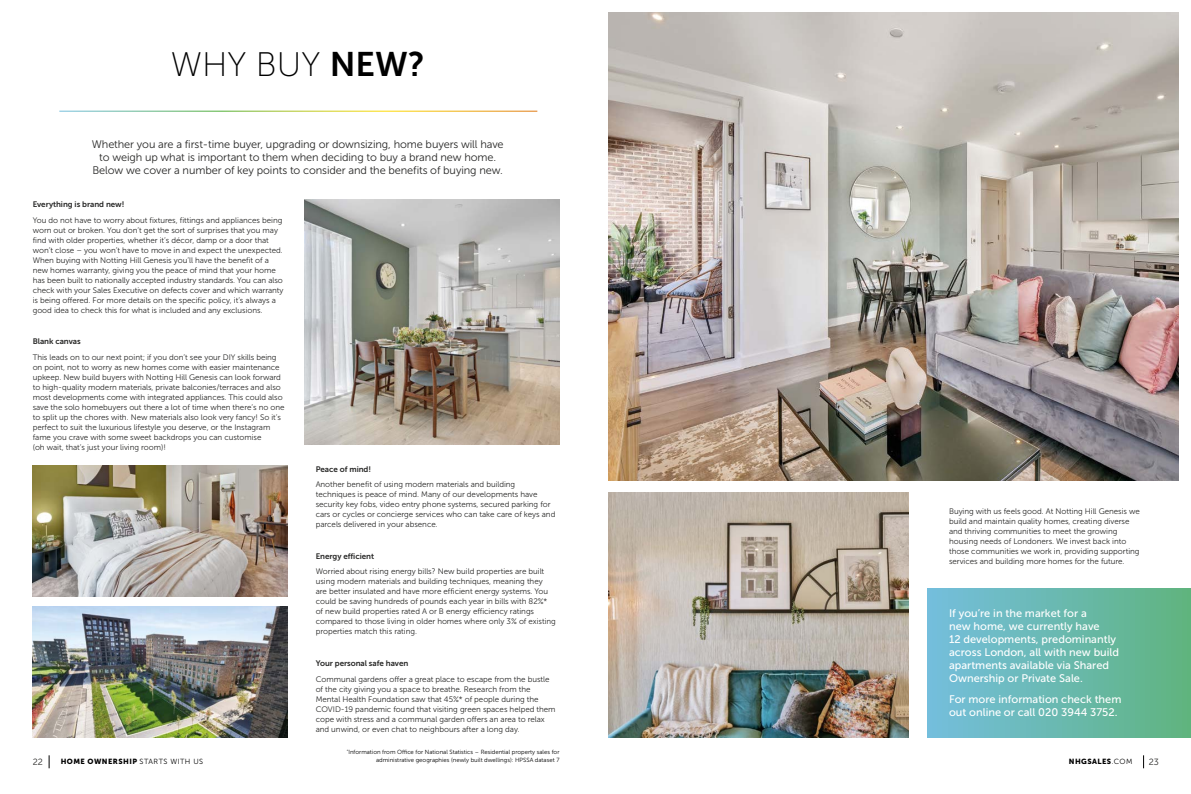
<style>
.page{position:relative;width:1191px;height:794px;background:#fff}
.page>*{position:absolute;margin:0;border:0;box-sizing:border-box;transform-origin:0 0}
.t1{font:34px "Museo Sans 100";color:#000}
.t2{font:11px/13px "Museo Sans 500";color:#fff}
.t3{font:11px/13px "Museo Sans 300";letter-spacing:-.01em;color:#282827;text-align:center}
.t4{font:9px "Museo Sans 300";color:#282827}
.t5{font:8px/10px "Museo Sans 300";letter-spacing:-.005em;color:#282827}
.t6{font:8px "Museo Sans 700";letter-spacing:-.005em;color:#282827}
.t7{font:7.4px "Museo Sans 900";letter-spacing:.06em;color:#000}
.t8{font:6px/8px "Museo Sans 300";color:#000;text-align:right}
.s1{font-family:"Museo Sans 700"}
.s2{font-family:"Museo Sans 300"}
</style>
<div class="page">
<svg style="left:49px;top:755px;width:1px;height:13px"></svg>
<svg style="left:1143px;top:755px;width:1px;height:13px"></svg>
<img style="left:608px;top:493px;width:301px;height:244px">
<img style="left:304px;top:200px;width:255px;height:244px">
<img style="left:608px;top:13px;width:570px;height:467px">
<div style="left:928px;top:588px;width:263px;height:149px;background:linear-gradient(to right,#74bede,#5fb47f)"></div>
<img style="left:33px;top:466px;width:255px;height:131px">
<img style="left:33px;top:606px;width:255px;height:131px">
<h1 class="t1" style="left:171px;top:46px;width:255px">WHY BUY <span class="s1">NEW?</span></h1>
<h2 class="t3" style="left:92px;top:138px;width:413px">Whether you are a first-time buyer, upgrading or downsizing, home buyers will have to weigh up what is important to them when deciding to buy a brand new home.<br>Below we cover a number of key points to consider and the benefits of buying new.</h2>
<p class="t6" style="left:33px;top:200px;width:93px">Everything is brand new!</p>
<p class="t5" style="left:33px;top:215px;width:252px">You do not have to worry about fixtures, fittings and appliances being worn out or broken. You don’t get the sort of surprises that you may find with older properties, whether it’s décor, damp or a door that won’t close – you won’t have to move in and expect the unexpected.<br>When buying with Notting Hill Genesis you’ll have the benefit of a new homes warranty, giving you the peace of mind that your home has been built to nationally accepted industry standards. You can also check with your Sales Executive on defects cover and which warranty is being offered. For more details on the specific policy, it’s always a good idea to check this for what is included and any exclusions.</p>
<p class="t6" style="left:33px;top:337px;width:50px">Blank canvas</p>
<p class="t5" style="left:33px;top:352px;width:253px">This leads on to our next point; if you don’t see your DIY skills being on point, not to worry as new homes come with easier maintenance upkeep. New build buyers with Notting Hill Genesis can look forward to high-quality modern materials, private balconies/terraces and also most developments come with integrated appliances. This could also save the solo homebuyers out there a lot of time when there’s no one to split up the chores with. New materials also look very fancy! So it’s perfect to suit the luxurious lifestyle you deserve, or the Instagram fame you crave with some sweet backdrops you can customise<br>(oh wait, that’s just your living room)!</p>
<p class="t6" style="left:316px;top:464px;width:57px">Peace of mind!</p>
<p class="t5" style="left:316px;top:480px;width:241px">Another benefit of using modern materials and building techniques is peace of mind. Many of our developments have security key fobs, video entry phone systems, secured parking for cars or cycles or concierge services who can take care of keys and parcels delivered in your absence.</p>
<p class="t6" style="left:316px;top:551px;width:60px">Energy efficient</p>
<p class="t5" style="left:316px;top:567px;width:242px">Worried about rising energy bills? New build properties are built using modern materials and building techniques, meaning they are better insulated and have more efficient energy systems. You could be saving hundreds of pounds each year in bills with 82%* of new build properties rated A or B energy efficiency ratings compared to those living in older homes where only 3% of existing properties match this rating.</p>
<p class="t6" style="left:316px;top:658px;width:94px">Your personal safe haven</p>
<p class="t5" style="left:316px;top:674px;width:241px">Communal gardens offer a great place to escape from the bustle of the city giving you a space to breathe. Research from the Mental Health Foundation saw that 45%* of people during the COVID-19 pandemic found that visiting green spaces helped them cope with stress and a communal garden offers an area to relax and unwind, or even chat to neighbours after a long day.</p>
<p class="t8" style="left:347px;top:748px;width:214px"><sup>*</sup>Information from Office for National Statistics – Residential property sales for administrative geographies (newly built dwellings): HPSSA dataset 7</p>
<p class="t5" style="left:949px;top:506px;width:192px">Buying with us feels good. At Notting Hill Genesis we build and maintain quality homes, creating diverse and thriving communities to meet the growing housing needs of Londoners. We invest back into those communities we work in, providing supporting services and building more homes for the future.</p>
<h2 class="t2" style="left:949px;top:607px;width:172px">If you’re in the market for a<br>new home, we currently have<br>12 developments, predominantly across London, all with new build apartments available via Shared<br>Ownership or Private Sale.</h2>
<h2 class="t2" style="left:949px;top:693px;width:174px">For more information check them out online or call 020 3944 3752.</h2>
<p class="t4" style="left:33px;top:757px;width:12px">22</p>
<p class="t7" style="left:61px;top:757px;width:144px">HOME OWNERSHIP <span class="s2">STARTS WITH US</span></p>
<p class="t7" style="left:1068px;top:757px;width:65px">NHGSALES<span class="s2">.COM</span></p>
<p class="t4" style="left:1148px;top:757px;width:12px">23</p>
</div>
